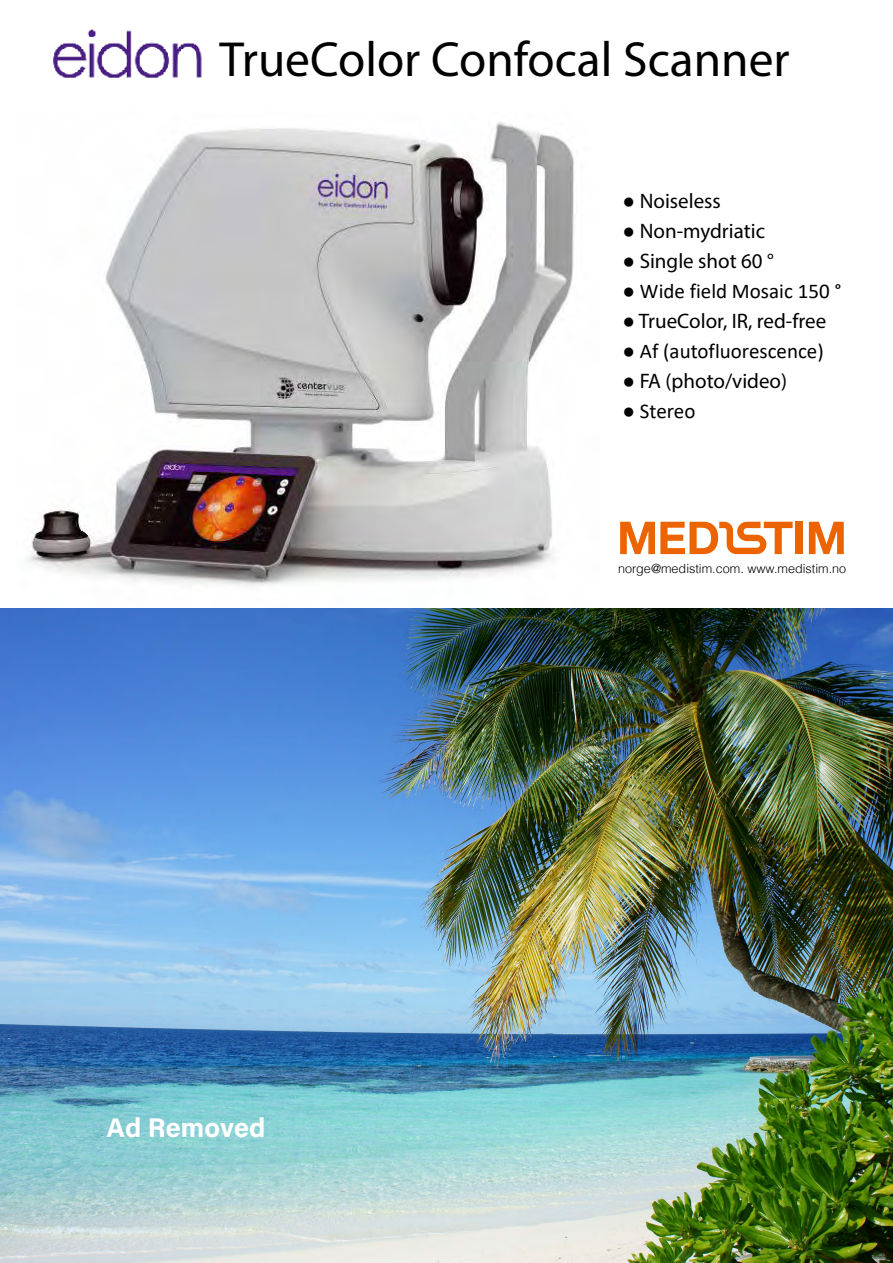
<style>
.page{position:relative;width:893px;height:1263px;background:#fff}
.page>*{position:absolute;margin:0;border:0;box-sizing:border-box;transform-origin:0 0}
.t1{font:49.5px "Myriad Pro";color:#000}
.t2{font:700 27px "Acumin Pro";color:#fff}
.t3{font:21px "Myriad Pro";color:#000}
.t4{font:21px "Calibri";color:#000}
.t5{font:300 12.6px "Helvetica LT";color:#000}
.s1{font-family:"Calibri"}
</style>
<div class="page">
<img style="left:27px;top:122px;width:547px;height:464px">
<div style="left:796px;top:522px;width:7px;height:32px;background:#ec6400"></div>
<svg style="left:809px;top:522px;width:35px;height:32px"></svg>
<svg style="left:620px;top:522px;width:173px;height:32px"></svg>
<img style="left:53px;top:29px;width:149px;height:49px">
<img style="left:0;top:609px;width:893px;height:654px">
<h1 class="t1" style="left:219px;top:29px;width:572px">TrueColor Confocal Scanner</h1>
<p class="t3" style="left:622px;top:188px;width:100px"><span class="s1">●</span> Noiseless</p>
<p class="t3" style="left:622px;top:218px;width:144px"><span class="s1">●</span> Non-mydriatic</p>
<p class="t3" style="left:622px;top:248px;width:153px"><span class="s1">●</span> Single shot 60 °</p>
<p class="t4" style="left:622px;top:276px;width:220px">● Wide field Mosaic 150 °</p>
<p class="t3" style="left:622px;top:308px;width:205px"><span class="s1">●</span> TrueColor, IR, red-free</p>
<p class="t4" style="left:622px;top:336px;width:203px">● Af (autofluorescence)</p>
<p class="t3" style="left:622px;top:368px;width:166px"><span class="s1">●</span> FA (photo/video)</p>
<p class="t4" style="left:622px;top:396px;width:74px">● Stereo</p>
<p class="t2" style="left:107px;top:1108px;width:160px">Ad Removed</p>
<p class="t5" style="left:618px;top:561px;width:230px">norge@medistim.com. www.medistim.no</p>
</div>
